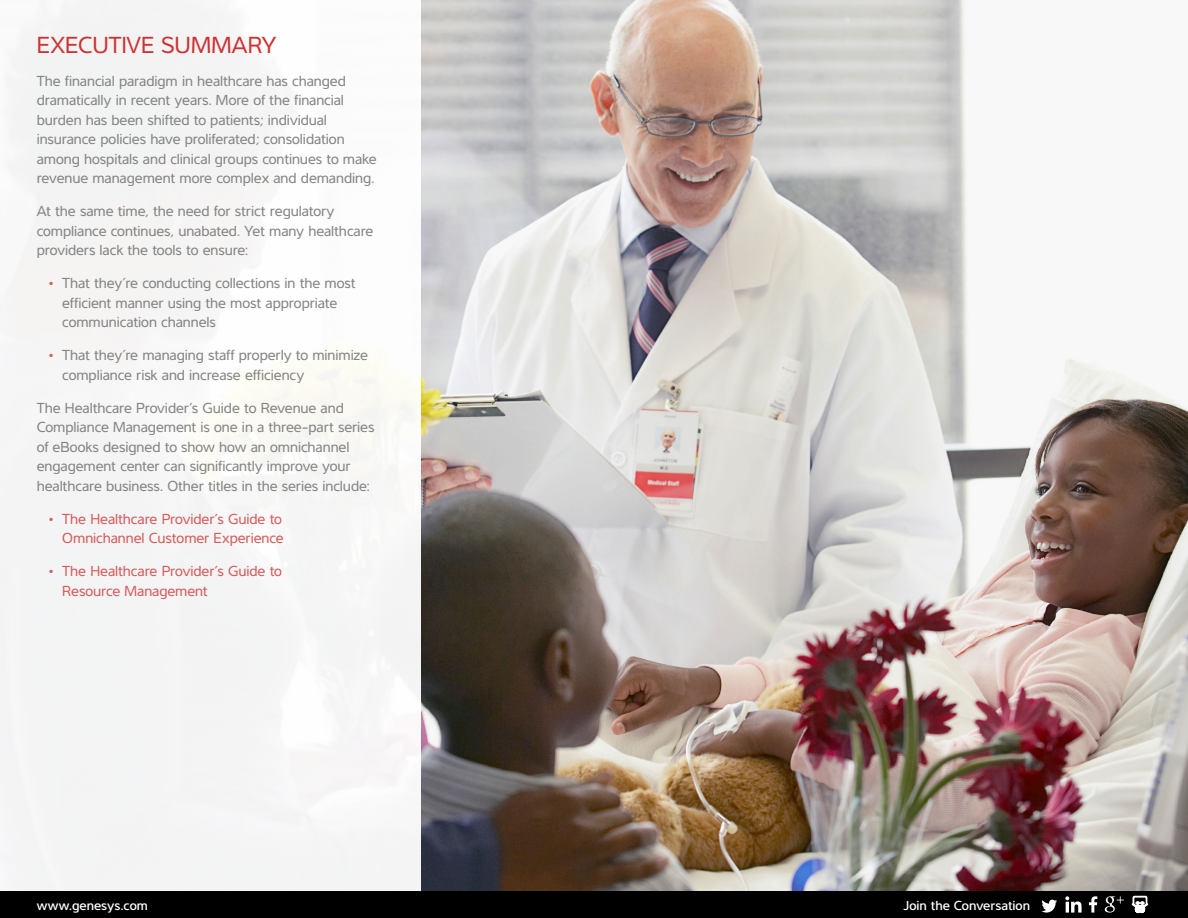
<style>
.page{position:relative;width:1188px;height:918px;background:#fff}
.page>*{position:absolute;margin:0;border:0;box-sizing:border-box;transform-origin:0 0}
.t1{font:24px "Interval";letter-spacing:.005em;color:#c33}
.t2{font:15px/19.5px "Interval";letter-spacing:-.005em;color:#858585}
.t3{font:15px/19.5px "Interval";letter-spacing:-.005em;color:#d65c5c;text-align:right}
.t4{font:500 13.5px "Interval";color:#fff}
.s1{color:#d65c5c}
</style>
<div class="page">
<img style="left:420px;top:0;width:768px;height:891px">
<div style="left:0;top:0;width:420px;height:918px;background:#f5f5f5"></div>
<div style="left:0;top:891px;width:1188px;height:27px;background:#000"></div>
<svg style="left:1065px;top:896px;width:17px;height:17px"></svg>
<svg style="left:1041px;top:900px;width:16px;height:13px"></svg>
<svg style="left:1089px;top:896px;width:8px;height:17px"></svg>
<svg style="left:1105px;top:896px;width:19px;height:17px"></svg>
<svg style="left:1132px;top:886px;width:16px;height:28px"></svg>
<div style="left:1139px;top:906px;width:6px;height:7px;background:#fff;border-radius:50%"></div>
<div style="left:1139px;top:906px;width:6px;height:7px;border:1px solid #fff;border-radius:50%"></div>
<h1 class="t1" style="left:37px;top:31px;width:242px">EXECUTIVE SUMMARY</h1>
<p class="t2" style="left:37px;top:71px;width:342px">The financial paradigm in healthcare has changed dramatically in recent years. More of the financial burden has been shifted to patients; individual insurance policies have proliferated; consolidation among hospitals and clinical groups continues to make revenue management more complex and demanding.</p>
<p class="t2" style="left:37px;top:202px;width:338px">At the same time, the need for strict regulatory compliance continues, unabated. Yet many healthcare providers lack the tools to ensure:</p>
<p class="t2" style="left:62px;top:274px;width:295px;text-indent:-14px"><span class="s1">•</span> That they’re conducting collections in the most efficient manner using the most appropriate communication channels</p>
<p class="t2" style="left:62px;top:346px;width:307px;text-indent:-14px"><span class="s1">•</span> That they’re managing staff properly to minimize compliance risk and increase efficiency</p>
<p class="t2" style="left:37px;top:398px;width:339px">The Healthcare Provider’s Guide to Revenue and Compliance Management is one in a three-part series of eBooks designed to show how an omnichannel engagement center can significantly improve your healthcare business. Other titles in the series include:</p>
<p class="t3" style="left:49px;top:509px;width:237px">• The Healthcare Provider’s Guide to<br>Omnichannel Customer Experience</p>
<p class="t3" style="left:62px;top:562px;width:221px;text-align:left;text-indent:-14px">• The Healthcare Provider’s Guide to<br>Resource Management</p>
<p class="t4" style="left:37px;top:897px;width:113px">www.genesys.com</p>
<p class="t4" style="left:903px;top:897px;width:128px">Join the Conversation</p>
</div>
